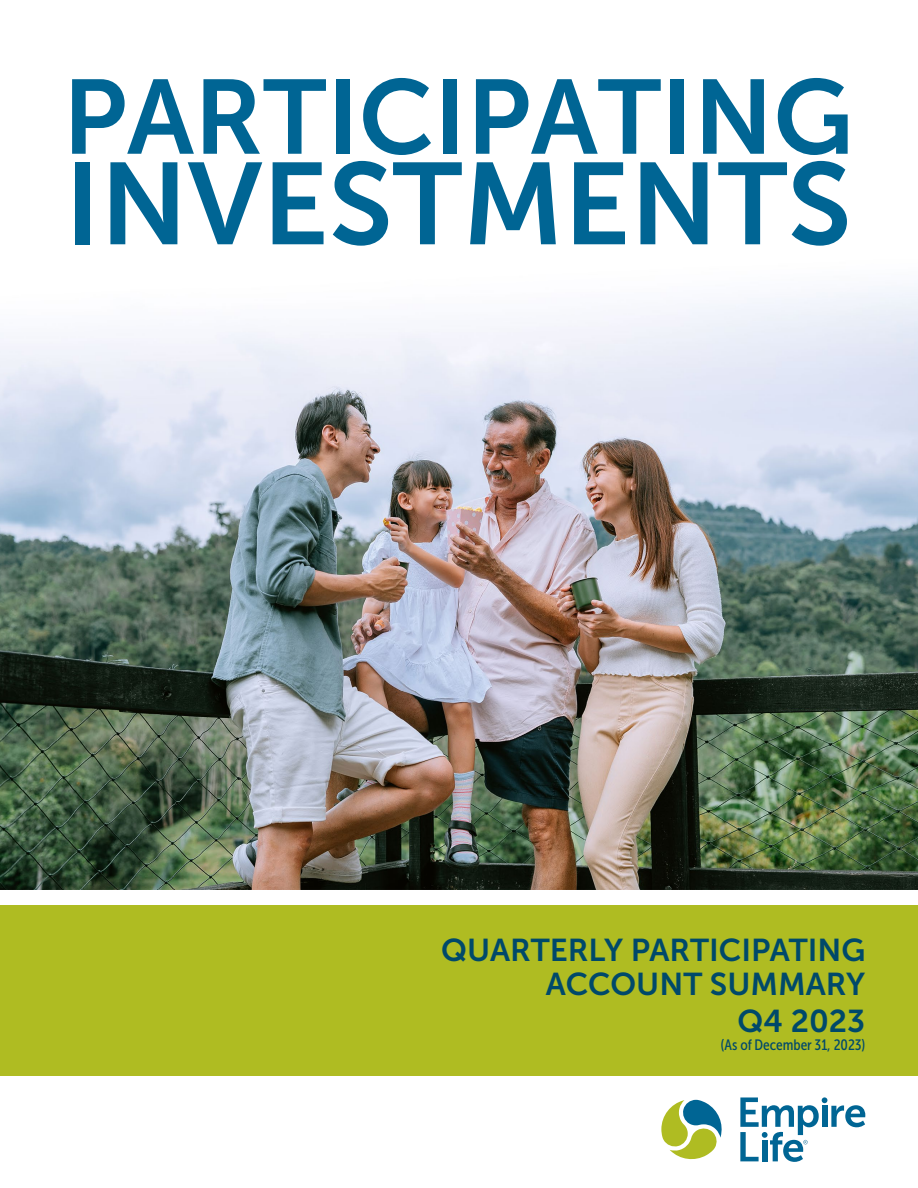
<style>
.page{position:relative;width:918px;height:1188px;background:#fff}
.page>*{position:absolute;margin:0;border:0;box-sizing:border-box;transform-origin:0 0}
.t1{font:115.5px "Museo Sans 700";color:#006594}
.t2{font:105px "Museo Sans 700";color:#006594}
.t3{font:31.5px/35.5px "Museo Sans 700";color:#00496a;text-align:right}
.t4{font:15px "Museo Sans Cond 500";color:#00496a}
</style>
<div class="page">
<img style="left:0;top:286px;width:918px;height:603px">
<div style="left:0;top:905px;width:918px;height:170px;background:#afbc22"></div>
<svg style="left:661px;top:1100px;width:61px;height:60px"></svg>
<svg style="left:740px;top:1097px;width:125px;height:65px"></svg>
<h2 class="t2" style="left:63px;top:59px;width:792px">PARTICIPATING</h2>
<h1 class="t1" style="left:64px;top:140px;width:789px">INVESTMENTS</h1>
<p class="t3" style="left:441px;top:932px;width:426px">QUARTERLY PARTICIPATING<br>ACCOUNT SUMMARY<br>Q4 2023</p>
<p class="t4" style="left:721px;top:1036px;width:146px">(As of December 31, 2023)</p>
</div>
